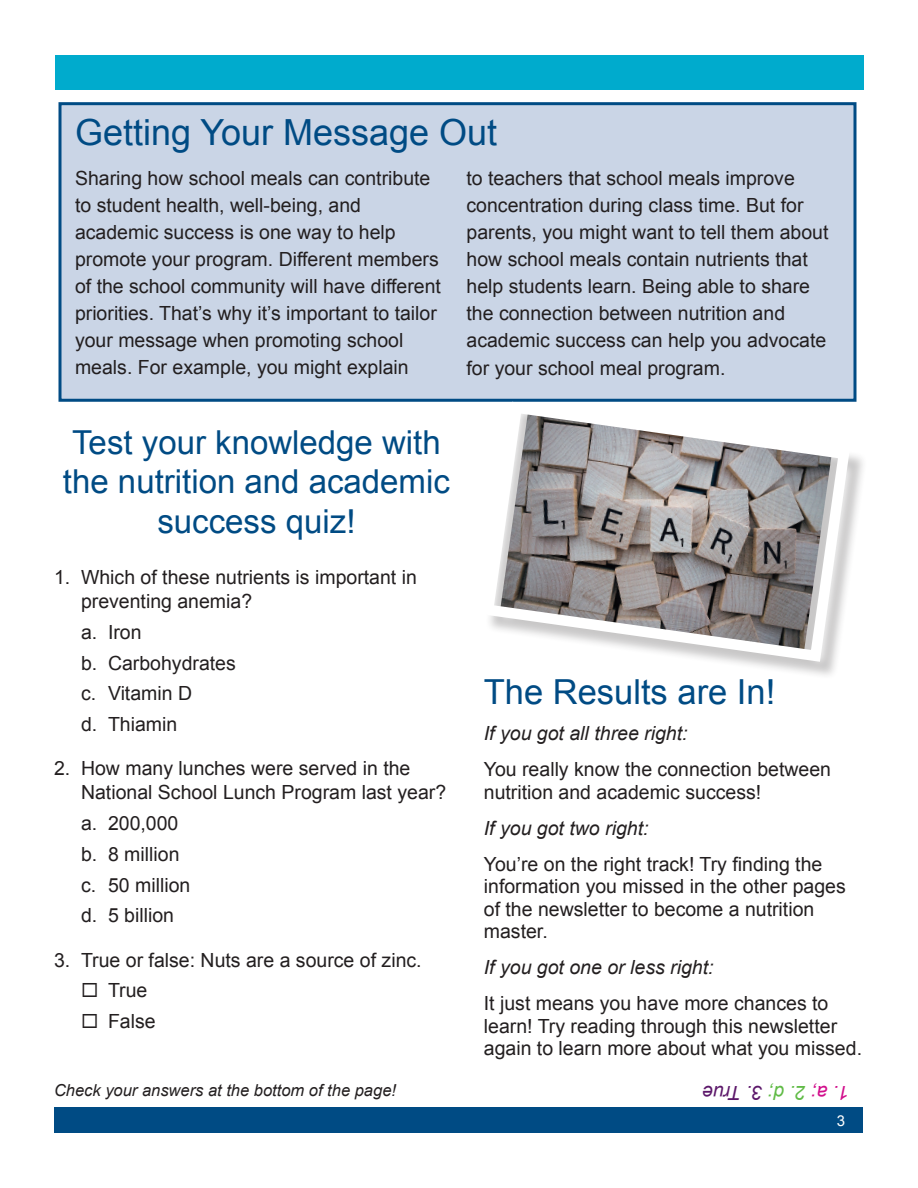
<style>
.page{position:relative;width:918px;height:1188px;background:#fff}
.page>*{position:absolute;margin:0;border:0;box-sizing:border-box;transform-origin:0 0}
.t1{font:36px "Arial";color:#004b84}
.t2{font:34.5px "Arial";color:#004b84}
.t3{font:33px/39.6px "Arial";color:#004b84;text-align:center}
.t4{font:19.5px/27px "Arial";color:#231f20}
.t5{font:italic 19.5px "Arial";color:#231f20}
.t6{font:italic 19.5px "Arial";color:#5c186a}
.t7{font:italic 16.5px "Arial";color:#231f20}
.t8{font:15px "Arial";color:#fff}
.s1{color:#d20e8c}
.s2{color:#60bb46}
</style>
<div class="page">
<div style="left:54px;top:1107px;width:808px;height:26px;background:#004b84"></div>
<div style="left:56px;top:55px;width:808px;height:35px;background:#00abcd"></div>
<div style="left:60px;top:104px;width:795px;height:296px;background:#cad5e6"></div>
<div style="left:58px;top:102px;width:798px;height:300px;border:3px solid #004b84"></div>
<div style="left:485px;top:405px;width:383px;height:275px;background:#231f20;opacity:.25"></div>
<svg style="left:476px;top:396px;width:380px;height:272px"></svg>
<h1 class="t1" style="left:75px;top:109px;width:424px">Getting Your Message Out</h1>
<p class="t4" style="left:75px;top:165px;width:367px">Sharing how school meals can contribute to student health, well-being, and academic success is one way to help promote your program. Different members of the school community will have different priorities. That’s why it’s important to tailor your message when promoting school meals. For example, you might explain</p>
<p class="t4" style="left:467px;top:165px;width:364px">to teachers that school meals improve concentration during class time. But for parents, you might want to tell them about how school meals contain nutrients that help students learn. Being able to share the connection between nutrition and academic success can help you advocate for your school meal program.</p>
<h3 class="t3" style="left:63px;top:423px;width:389px">Test your knowledge with the nutrition and academic success quiz!</h3>
<p class="t4" style="left:81px;top:565px;width:337px;line-height:24px;text-indent:-27px">1. Which of these nutrients is important in preventing anemia?</p>
<p class="t4" style="left:81px;top:617px;width:156px;line-height:30.8px">a. Iron<br>b. Carbohydrates c. Vitamin D<br>d. Thiamin</p>
<p class="t4" style="left:81px;top:757px;width:367px;line-height:24px;text-indent:-27px">2. How many lunches were served in the<br>National School Lunch Program last year?</p>
<p class="t4" style="left:81px;top:808px;width:111px;line-height:30.8px">a. 200,000 b. 8 million c. 50 million d. 5 billion</p>
<p class="t4" style="left:108px;top:945px;width:315px;line-height:30.8px;text-indent:-54px">3. True or false: Nuts are a source of zinc.<br>True<br>False</p>
<p class="t7" style="left:54px;top:1080px;width:344px">Check your answers at the bottom of the page!</p>
<h2 class="t2" style="left:484px;top:669px;width:293px">The Results are In!</h2>
<p class="t5" style="left:484px;top:721px;width:205px">If you got all three right:</p>
<p class="t4" style="left:484px;top:758px;width:349px;line-height:22.5px">You really know the connection between nutrition and academic success!</p>
<p class="t5" style="left:484px;top:815px;width:166px">If you got two right:</p>
<p class="t4" style="left:484px;top:853px;width:363px;line-height:22.5px">You’re on the right track! Try finding the information you missed in the other pages of the newsletter to become a nutrition master.</p>
<p class="t5" style="left:484px;top:955px;width:231px">If you got one or less right:</p>
<p class="t4" style="left:484px;top:992px;width:380px;line-height:22.5px">It just means you have more chances to learn! Try reading through this newsletter again to learn more about what you missed.</p>
<p class="t6" style="left:850px;top:1106px;width:149px;rotate:-180deg"><span class="s1">1. a;</span> <span class="s2">2. d;</span> 3. True</p>
<p class="t8" style="left:837px;top:1110px;width:10px">3</p>
</div>
